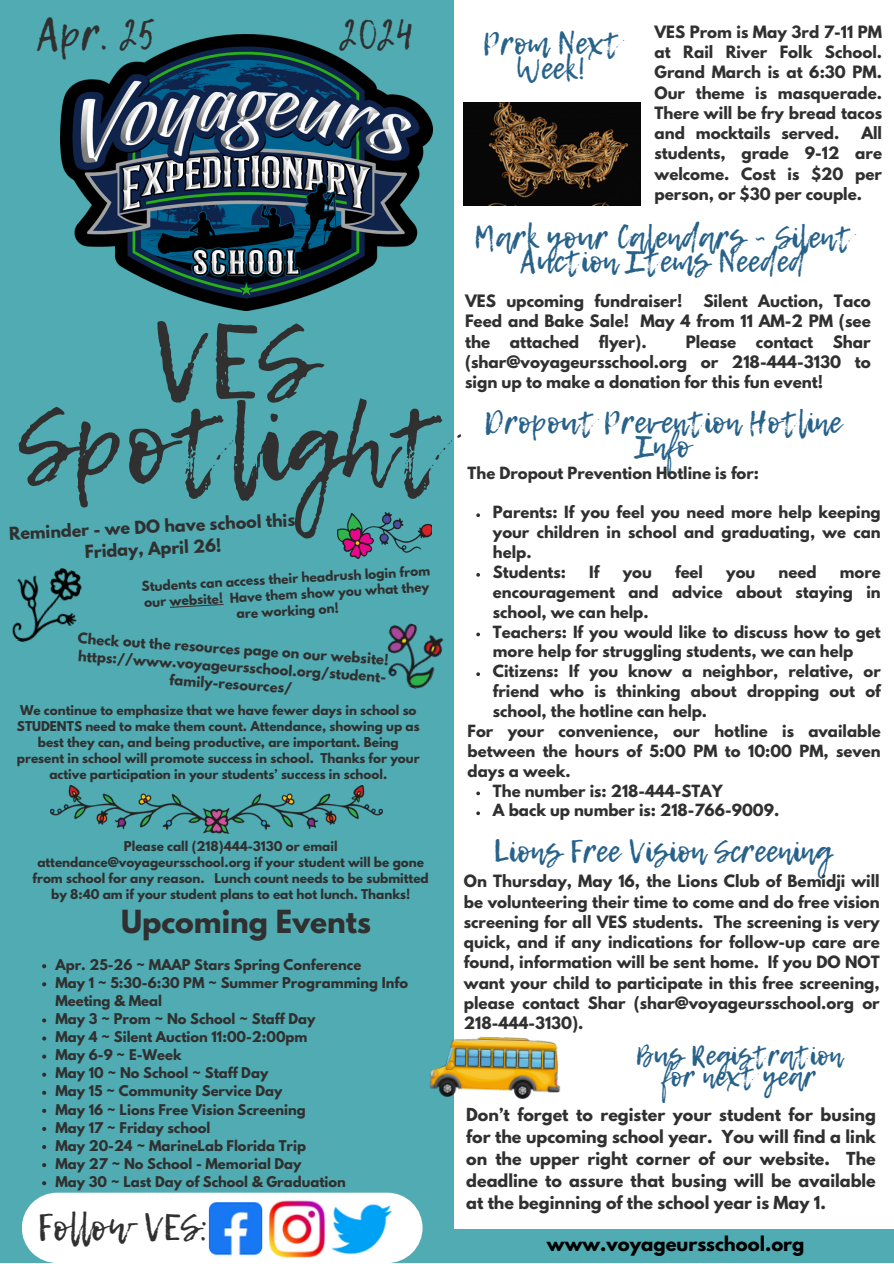
<style>
.page{position:relative;width:894px;height:1264px;background:#fff}
.page>*{position:absolute;margin:0;border:0;box-sizing:border-box;transform-origin:0 0}
.t1{font:105px/83.2px "Lemon Tuesday";color:#303030;text-align:center}
.t2{font:42.9px "Lemon Tuesday";color:#303030}
.t3{font:36.6px "Lemon Tuesday";color:#303030}
.t4{font:30.9px/24.2px "Lemon Tuesday";color:#28628a;text-align:center}
.t5{font:700 28.2px "League Spartan";color:#303030}
.t6{font:27.75px/21.3px "Lemon Tuesday";color:#28628a;text-align:center}
.t7{font:700 18px "League Spartan";color:#000}
.t8{font:700 15.9px/22px "League Spartan";color:#303030;text-align:center}
.t9{font:700 15.15px/20.2px "League Spartan";color:#303030;text-align:justify}
.t10{font:700 15px/20.2px "League Spartan";color:#303030;text-align:justify}
.t11{font:700 14.85px/19.8px "League Spartan";color:#303030;text-align:justify}
.t12{font:700 13.2px/17.5px "League Spartan";color:#303030}
.t13{font:700 12.15px/16.2px "League Spartan";color:#303030;text-align:center}
.t14{font:700 12px/16px "League Spartan";color:#303030;text-align:center}
</style>
<div class="page">
<div style="left:0;top:0;width:453px;height:1262px;background:#51abb2"></div>
<div style="left:454px;top:1229px;width:438px;height:33px;background:#51abb2"></div>
<img style="left:60px;top:34px;width:372px;height:277px">
<svg style="left:22px;top:1192px;width:400px;height:70px;background:#f2f9f9"></svg>
<img style="left:208px;top:1202px;width:56px;height:55px">
<img style="left:268px;top:1197px;width:58px;height:61px">
<img style="left:332px;top:1200px;width:60px;height:55px">
<img style="left:337px;top:512px;width:94px;height:47px">
<img style="left:12px;top:568px;width:70px;height:75px">
<img style="left:50px;top:785px;width:332px;height:48px">
<img style="left:387px;top:623px;width:57px;height:66px">
<svg style="left:42px;top:964px;width:4px;height:4px"></svg>
<svg style="left:42px;top:982px;width:4px;height:4px"></svg>
<svg style="left:42px;top:1018px;width:4px;height:4px"></svg>
<svg style="left:42px;top:1036px;width:4px;height:4px"></svg>
<svg style="left:42px;top:1054px;width:4px;height:4px"></svg>
<svg style="left:42px;top:1072px;width:4px;height:4px"></svg>
<svg style="left:42px;top:1090px;width:4px;height:4px"></svg>
<svg style="left:42px;top:1108px;width:4px;height:4px"></svg>
<svg style="left:42px;top:1127px;width:4px;height:3px"></svg>
<svg style="left:42px;top:1145px;width:4px;height:4px"></svg>
<svg style="left:42px;top:1163px;width:4px;height:4px"></svg>
<svg style="left:42px;top:1181px;width:4px;height:4px"></svg>
<svg style="left:170px;top:604px;width:53px;height:4px"></svg>
<img style="left:463px;top:102px;width:177px;height:104px">
<svg style="left:476px;top:513px;width:4px;height:4px"></svg>
<svg style="left:476px;top:573px;width:4px;height:3px"></svg>
<svg style="left:476px;top:632px;width:4px;height:4px"></svg>
<svg style="left:476px;top:672px;width:4px;height:4px"></svg>
<svg style="left:476px;top:791px;width:4px;height:4px"></svg>
<svg style="left:476px;top:811px;width:4px;height:4px"></svg>
<img style="left:429px;top:994px;width:132px;height:147px">
<p class="t2" style="left:37px;top:2px;width:119px">Apr. 25</p>
<p class="t2" style="left:340px;top:2px;width:75px">2024</p>
<h1 class="t4" style="left:482px;top:31px;width:139px">Prom Next<br>Week!</h1>
<h5 class="t10" style="left:654px;top:24px;width:229px">VES Prom is May 3rd 7-11 PM at Rail River Folk School.<br>Grand March is at 6:30 PM.<br>Our theme is masquerade.<br>There will be fry bread tacos and mocktails served.</h5>
<h5 class="t10" style="left:654px;top:125px;width:229px;text-indent:207px">All students, grade 9-12 are welcome. Cost is $20 per person, or $30 per couple.</h5>
<p class="t4" style="left:473px;top:225px;width:379px">Mark your Calendars ~ Silent<br>Auction Items Needed</p>
<p class="t9" style="left:465px;top:293px;width:219px">VES upcoming fundraiser!</p>
<p class="t9" style="left:465px;top:293px;width:407px;text-indent:238px">Silent Auction, Taco Feed and Bake Sale! May 4 from 11 AM-2 PM (see the</p>
<p class="t1" style="left:18px;top:319px;width:430px">VES<br>Spotlight</p>
<p class="t9" style="left:509px;top:333px;width:71px">attached</p>
<p class="t9" style="left:598px;top:333px;width:49px">flyer).</p>
<p class="t9" style="left:685px;top:333px;width:52px">Please</p>
<p class="t9" style="left:755px;top:333px;width:59px">contact</p>
<p class="t9" style="left:465px;top:333px;width:407px;text-indent:367px">Shar (shar@voyageursschool.org or 218-444-3130 to sign up to make a donation for this fun event!</p>
<p class="t4" style="left:484px;top:409px;width:358px">Dropout Prevention Hotline<br>Info</p>
<p class="t11" style="left:467px;top:464px;width:293px">The Dropout Prevention Hotline is for:</p>
<p class="t11" style="left:493px;top:504px;width:389px">Parents: If you feel you need more help keeping your children in school and graduating, we can help.</p>
<p class="t11" style="left:493px;top:564px;width:75px">Students:</p>
<p class="t11" style="left:589px;top:564px;width:12px">If</p>
<p class="t11" style="left:622px;top:564px;width:31px">you</p>
<p class="t11" style="left:675px;top:564px;width:29px">feel</p>
<p class="t11" style="left:726px;top:564px;width:31px">you</p>
<p class="t11" style="left:778px;top:564px;width:39px">need</p>
<h3 class="t8" style="left:9px;top:525px;width:288px;rotate:-3deg">Reminder - we DO have school this<br>Friday, April 26!</h3>
<h5 class="t13" style="left:141px;top:579px;width:290px;rotate:-3deg">Students can access their headrush login from our website! Have them show you what they are working on!</h5>
<p class="t12" style="left:78px;top:631px;width:313px;text-align:center;rotate:4deg">Check out the resources page on our website! https://www.voyageursschool.org/student&shy;family-resources/</p>
<p class="t11" style="left:493px;top:564px;width:389px;text-indent:347px">more encouragement and advice about staying in school, we can help.</p>
<p class="t11" style="left:493px;top:623px;width:389px">Teachers: If you would like to discuss how to get more help for struggling students, we can help</p>
<p class="t11" style="left:493px;top:663px;width:389px">Citizens: If you know a neighbor, relative, or friend who is thinking about dropping out of school, the hotline can help.</p>
<p class="t11" style="left:467px;top:723px;width:414px">For your convenience, our hotline is available between the hours of 5:00 PM to 10:00 PM, seven days a week.</p>
<p class="t11" style="left:493px;top:782px;width:231px">The number is: 218-444-STAY</p>
<h5 class="t11" style="left:493px;top:802px;width:288px">A back up number is: 218-766-9009.</h5>
<p class="t14" style="left:17px;top:703px;width:404px">We continue to emphasize that we have fewer days in school so STUDENTS need to make them count. Attendance, showing up as best they can, and being productive, are important. Being present in school will promote success in school. Thanks for your active participation in your students’ success in school.</p>
<p class="t14" style="left:33px;top:839px;width:397px">Please call (218)444-3130 or email attendance@voyageursschool.org if your student will be gone from school for any reason. Lunch count needs to be submitted by 8:40 am if your student plans to eat hot lunch. Thanks!</p>
<h4 class="t5" style="left:121px;top:907px;width:251px">Upcoming Events</h4>
<p class="t12" style="left:55px;top:957px;width:307px">Apr. 25-26 ~ MAAP Stars Spring Conference</p>
<p class="t12" style="left:55px;top:975px;width:354px;line-height:18px">May 1 ~ 5:30-6:30 PM ~ Summer Programming Info<br>Meeting &amp; Meal</p>
<p class="t12" style="left:55px;top:1011px;width:261px">May 3 ~ Prom ~ No School ~ Staff Day</p>
<p class="t12" style="left:55px;top:1029px;width:253px">May 4 ~ Silent Auction 11:00-2:00pm</p>
<p class="t12" style="left:55px;top:1047px;width:128px">May 6-9 ~ E-Week</p>
<p class="t12" style="left:55px;top:1065px;width:214px">May 10 ~ No School ~ Staff Day</p>
<p class="t12" style="left:55px;top:1084px;width:228px">May 15 ~ Community Service Day</p>
<p class="t12" style="left:55px;top:1102px;width:252px">May 16 ~ Lions Free Vision Screening</p>
<p class="t12" style="left:55px;top:1120px;width:156px">May 17 ~ Friday school</p>
<p class="t12" style="left:55px;top:1138px;width:252px">May 20-24 ~ MarineLab Florida Trip</p>
<p class="t12" style="left:55px;top:1156px;width:247px">May 27 ~ No School - Memorial Day</p>
<p class="t12" style="left:55px;top:1174px;width:292px">May 30 ~ Last Day of School &amp; Graduation</p>
<p class="t3" style="left:38px;top:1199px;width:173px">Follow VES:</p>
<p class="t4" style="left:493px;top:839px;width:339px">Lions Free Vision Screening</p>
<h5 class="t10" style="left:463px;top:873px;width:417px">On Thursday, May 16, the Lions Club of Bemidji will be volunteering their time to come and do free vision screening for all VES students. The screening is very quick, and if any indications for follow-up care are found, information will be sent home. If you DO NOT want your child to participate in this free screening, please contact Shar (shar@voyageursschool.org or 218-444-3130).</h5>
<p class="t6" style="left:635px;top:1044px;width:208px">Bus Registration for next year</p>
<p class="t8" style="left:466px;top:1105px;width:411px;text-align:justify">Don’t forget to register your student for busing for the upcoming school year. You will find a link on the upper right corner of our website. The deadline to assure that busing will be available at the beginning of the school year is May 1.</p>
<p class="t7" style="left:546px;top:1234px;width:259px">www.voyageursschool.org</p>
</div>
